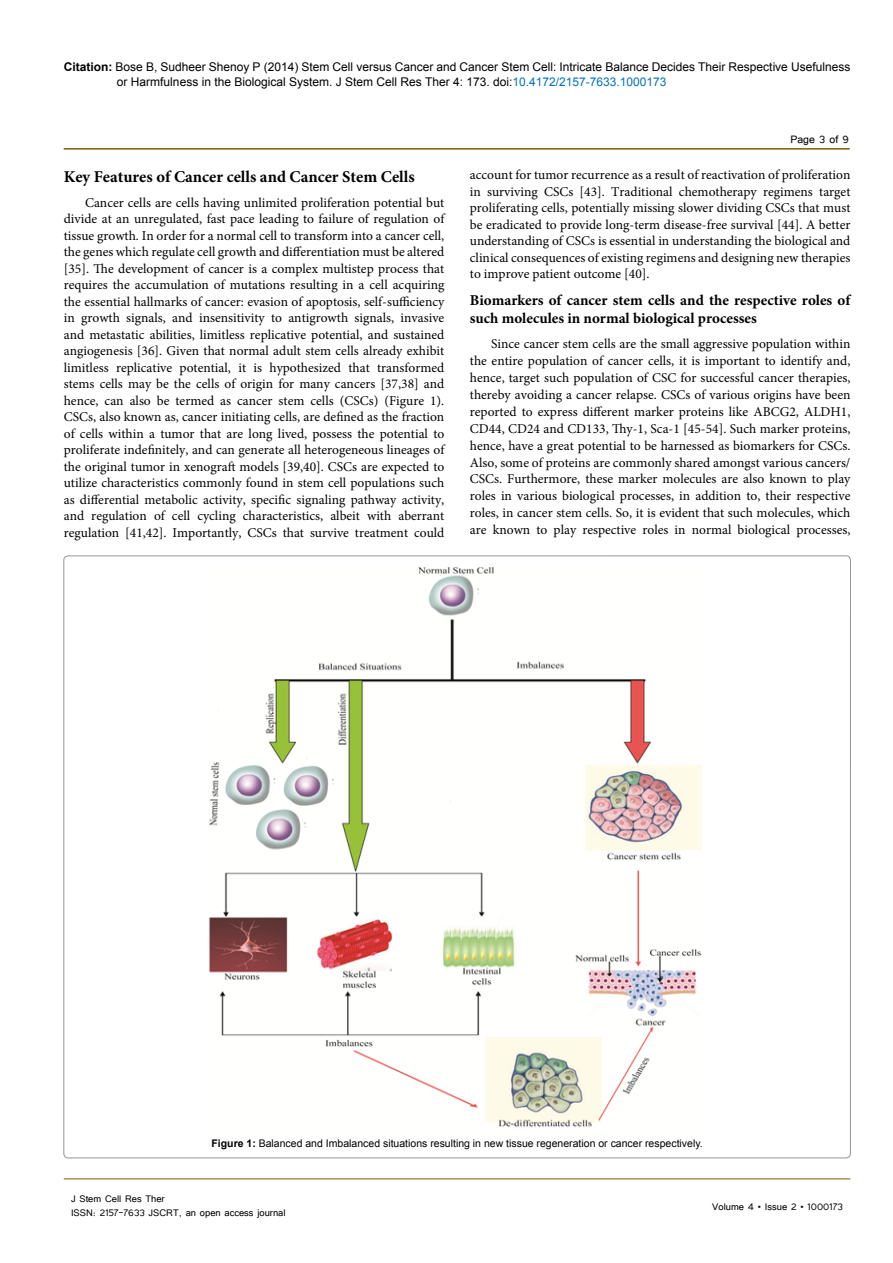
<style>
.page{position:relative;width:893px;height:1263px;background:#fff}
.page>*{position:absolute;margin:0;border:0;box-sizing:border-box;transform-origin:0 0}
.t1{font:700 16.5px "Minion Pro";color:#000}
.t2{font:700 15px/18px "Minion Pro";color:#000}
.t3{font:13.5px/16.5px "Minion Pro";color:#000;text-align:justify}
.t4{font:13.5px "Tunga";color:#000}
.t5{font:12px/15px "Arial";color:#000}
.t6{font:12px/14.4px "Tunga";color:#000}
.t7{font:10.5px "Arial";color:#000}
.s1{font-weight:700}
.s2{color:#0072bc}
</style>
<div class="page">
<hr style="left:64px;top:148px;width:786px;height:2px;background:#7f5d00">
<hr style="left:64px;top:1179px;width:786px;height:1px;background:#7f5d00">
<img style="left:209px;top:567px;width:493px;height:560px">
<p class="t5" style="left:117px;top:59px;width:735px;text-indent:-53px"><span class="s1">Citation:</span> Bose B, Sudheer Shenoy P (2014) Stem Cell versus Cancer and Cancer Stem Cell: Intricate Balance Decides Their Respective Usefulness or Harmfulness in the Biological System. J Stem Cell Res Ther 4: 173. doi:<span class="s2">10.4172/2157-7633.1000173</span></p>
<p class="t1" style="left:64px;top:165px;width:352px">Key Features of Cancer cells and Cancer Stem Cells</p>
<p class="t3" style="left:64px;top:194px;width:382px;text-indent:21px">Cancer cells are cells having unlimited proliferation potential but divide at an unregulated, fast pace leading to failure of regulation of tissue growth. In order for a normal cell to transform into a cancer cell, the genes which regulate cell growth and differentiation must be altered [35]. The development of cancer is a complex multistep process that requires the accumulation of mutations resulting in a cell acquiring the essential hallmarks of cancer: evasion of apoptosis, self-sufficiency in growth signals, and insensitivity to antigrowth signals, invasive and metastatic abilities, limitless replicative potential, and sustained angiogenesis [36]. Given that normal adult stem cells already exhibit limitless replicative potential, it is hypothesized that transformed stems cells may be the cells of origin for many cancers [37,38] and hence, can also be termed as cancer stem cells (CSCs) (Figure 1).<br>CSCs, also known as, cancer initiating cells, are defined as the fraction of cells within a tumor that are long lived, possess the potential to proliferate indefinitely, and can generate all heterogeneous lineages of the original tumor in xenograft models [39,40]. CSCs are expected to utilize characteristics commonly found in stem cell populations such as differential metabolic activity, specific signaling pathway activity, and regulation of cell cycling characteristics, albeit with aberrant regulation [41,42]. Importantly, CSCs that survive treatment could</p>
<p class="t4" style="left:790px;top:131px;width:60px">Page 3 of 9</p>
<p class="t3" style="left:470px;top:167px;width:382px">account for tumor recurrence as a result of reactivation of proliferation in surviving CSCs [43]. Traditional chemotherapy regimens target proliferating cells, potentially missing slower dividing CSCs that must be eradicated to provide long-term disease-free survival [44]. A better understanding of CSCs is essential in understanding the biological and clinical consequences of existing regimens and designing new therapies to improve patient outcome [40].</p>
<p class="t2" style="left:470px;top:291px;width:382px">Biomarkers of cancer stem cells and the respective roles of such molecules in normal biological processes</p>
<p class="t3" style="left:470px;top:336px;width:382px;text-indent:21px">Since cancer stem cells are the small aggressive population within the entire population of cancer cells, it is important to identify and, hence, target such population of CSC for successful cancer therapies, thereby avoiding a cancer relapse. CSCs of various origins have been reported to express different marker proteins like ABCG2, ALDH1, CD44, CD24 and CD133, Thy-1, Sca-1 [45-54]. Such marker proteins, hence, have a great potential to be harnessed as biomarkers for CSCs.<br>Also, some of proteins are commonly shared amongst various cancers/ CSCs. Furthermore, these marker molecules are also known to play roles in various biological processes, in addition to, their respective roles, in cancer stem cells. So, it is evident that such molecules, which are known to play respective roles in normal biological processes,</p>
<p class="t7" style="left:211px;top:1137px;width:493px"><span class="s1">Figure 1:</span> Balanced and Imbalanced situations resulting in new tissue regeneration or cancer respectively.</p>
<p class="t6" style="left:71px;top:1190px;width:216px">J Stem Cell Res Ther<br>ISSN: 2157-7633 JSCRT, an open access journal</p>
<p class="t6" style="left:712px;top:1199px;width:132px">Volume 4 • Issue 2 • 1000173</p>
</div>
